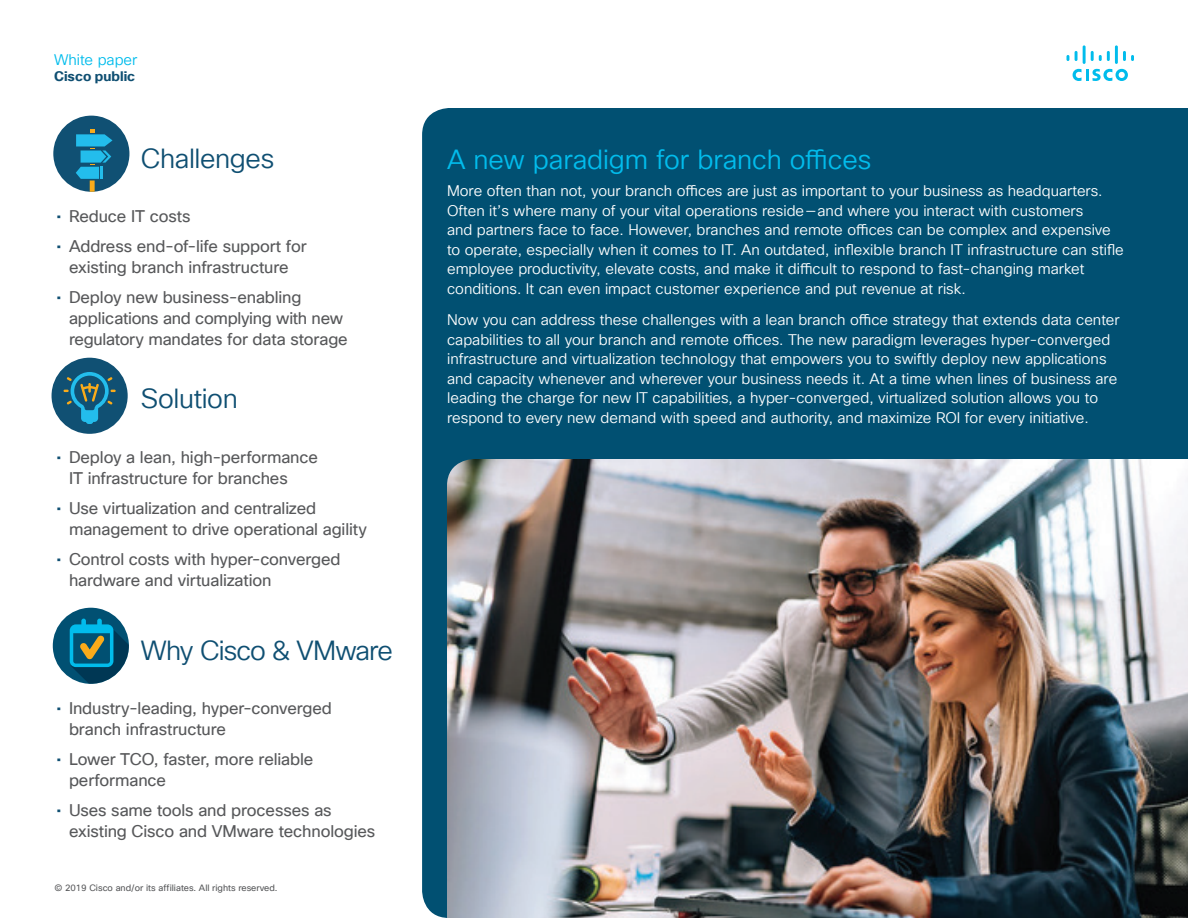
<style>
.page{position:relative;width:1188px;height:918px;background:#fff}
.page>*{position:absolute;margin:0;border:0;box-sizing:border-box;transform-origin:0 0}
.t1{font:27px "Cisco Sans TT Light";letter-spacing:-.005em;color:#01bcec}
.t2{font:27px "Cisco Sans TT Light";letter-spacing:-.015em;color:#0f4f72}
.t3{font:27px "Cisco Sans TT Light";letter-spacing:-.035em;color:#0f4f72}
.t4{font:16.5px/21px "Cisco Sans TT";letter-spacing:-.01em;color:#57585a}
.t5{font:15px/19.5px "Cisco Sans TT Light";color:#fff}
.t6{font:15px "Cisco Sans TT Light";color:#01bcec}
.t7{font:700 13.5px "Cisco Sans TT";color:#0f4f72}
.t8{font:9px "Cisco Sans TT";color:#57585a}
.s1{color:#0f4f72}
</style>
<div class="page">
<svg style="left:1073px;top:69px;width:55px;height:12px"></svg>
<svg style="left:1066px;top:55px;width:3px;height:6px"></svg>
<svg style="left:1075px;top:51px;width:3px;height:10px"></svg>
<hr style="left:1083px;top:45px;width:3px;height:19px;background:#01bcec">
<svg style="left:1091px;top:51px;width:19px;height:10px"></svg>
<hr style="left:1115px;top:45px;width:3px;height:19px;background:#01bcec">
<svg style="left:1123px;top:51px;width:11px;height:10px"></svg>
<div style="left:53px;top:116px;width:76px;height:76px;background:#105073;border-radius:50%"></div>
<svg style="left:76px;top:129px;width:37px;height:63px"></svg>
<div style="left:422px;top:108px;width:766px;height:810px;background:#015072"></div>
<div style="left:53px;top:608px;width:76px;height:76px;background:#015072;border-radius:50%"></div>
<svg style="left:70px;top:619px;width:59px;height:65px"></svg>
<div style="left:52px;top:358px;width:76px;height:76px;background:#105073;border-radius:50%"></div>
<svg style="left:64px;top:372px;width:52px;height:52px"></svg>
<img style="left:447px;top:459px;width:741px;height:459px">
<p class="t6" style="left:54px;top:50px;width:85px">White paper</p>
<p class="t7" style="left:54px;top:67px;width:83px">Cisco public</p>
<h1 class="t2" style="left:141px;top:141px;width:135px">Challenges</h1>
<p class="t4" style="left:56px;top:207px;width:136px"><span class="s1">•</span> Reduce IT costs</p>
<p class="t4" style="left:56px;top:237px;width:252px;text-align:center"><span class="s1">•</span> Address end-of-life support for existing branch infrastructure</p>
<p class="t4" style="left:69px;top:288px;width:280px;text-indent:-13px"><span class="s1">•</span> Deploy new business-enabling applications and complying with new regulatory mandates for data storage</p>
<h1 class="t2" style="left:141px;top:381px;width:98px">Solution</h1>
<p class="t4" style="left:69px;top:447px;width:251px;text-indent:-13px"><span class="s1">•</span> Deploy a lean, high-performance<br>IT infrastructure for branches</p>
<p class="t4" style="left:69px;top:498px;width:299px;text-indent:-13px"><span class="s1">•</span> Use virtualization and centralized management to drive operational agility</p>
<p class="t4" style="left:69px;top:549px;width:273px;text-indent:-13px"><span class="s1">•</span> Control costs with hyper-converged hardware and virtualization</p>
<h1 class="t3" style="left:141px;top:633px;width:254px">Why Cisco &amp; VMware</h1>
<p class="t4" style="left:69px;top:699px;width:264px;text-indent:-13px"><span class="s1">•</span> Industry-leading, hyper-converged branch infrastructure</p>
<p class="t4" style="left:69px;top:750px;width:246px;text-indent:-13px"><span class="s1">•</span> Lower TCO, faster, more reliable performance</p>
<p class="t4" style="left:69px;top:801px;width:308px;text-indent:-13px"><span class="s1">•</span> Uses same tools and processes as existing Cisco and VMware technologies</p>
<p class="t8" style="left:54px;top:882px;width:225px">© 2019 Cisco and/or its affiliates. All rights reserved.</p>
<h1 class="t1" style="left:447px;top:142px;width:426px">A new paradigm for branch offices</h1>
<p class="t5" style="left:447px;top:182px;width:678px">More often than not, your branch offices are just as important to your business as headquarters.<br>Often it’s where many of your vital operations reside—and where you interact with customers<br>and partners face to face. However, branches and remote offices can be complex and expensive to operate, especially when it comes to IT. An outdated, inflexible branch IT infrastructure can stifle employee productivity, elevate costs, and make it difficult to respond to fast-changing market conditions. It can even impact customer experience and put revenue at risk.</p>
<p class="t5" style="left:447px;top:311px;width:674px">Now you can address these challenges with a lean branch office strategy that extends data center capabilities to all your branch and remote offices. The new paradigm leverages hyper-converged infrastructure and virtualization technology that empowers you to swiftly deploy new applications and capacity whenever and wherever your business needs it. At a time when lines of business are leading the charge for new IT capabilities, a hyper-converged, virtualized solution allows you to respond to every new demand with speed and authority, and maximize ROI for every initiative.</p>
</div>
